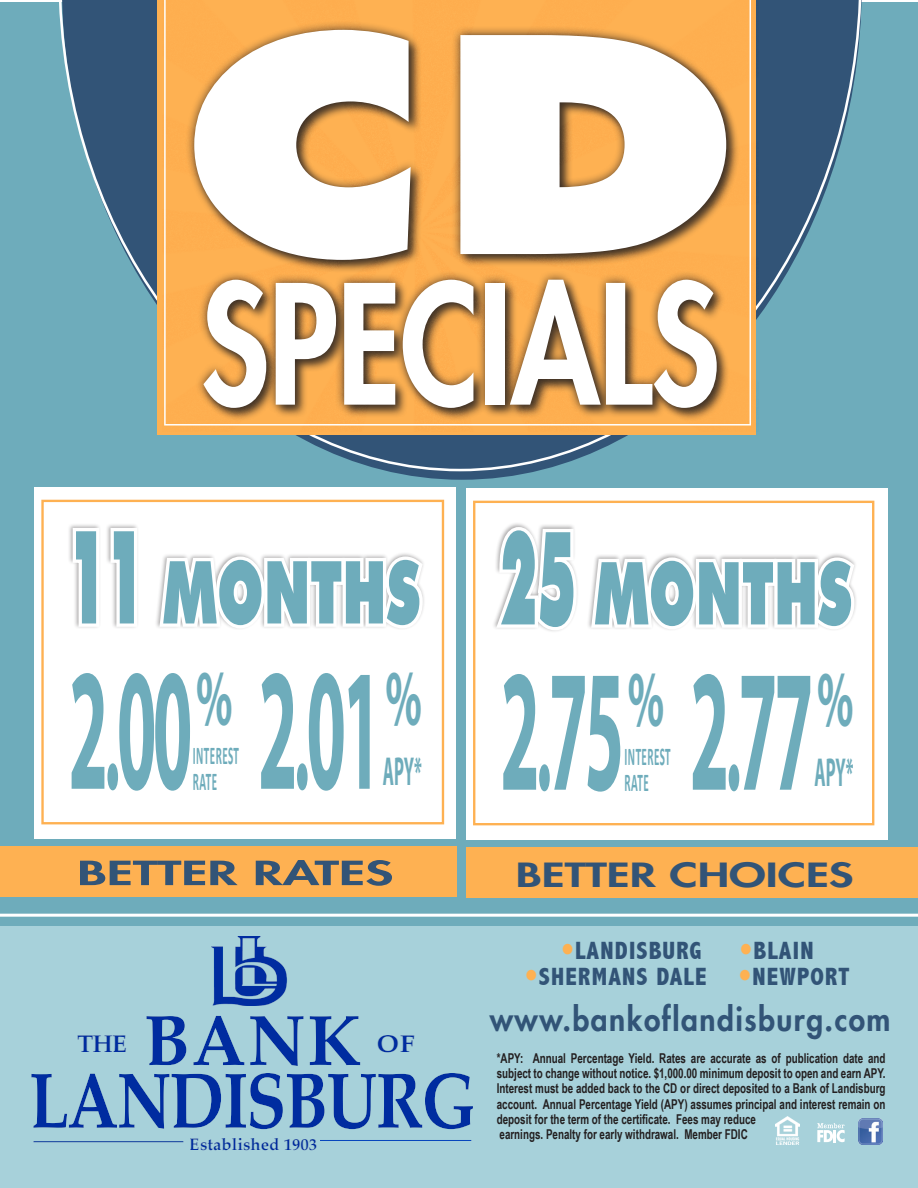
<style>
.page{position:relative;width:918px;height:1188px;background:#fff}
.page>*{position:absolute;margin:0;border:0;box-sizing:border-box;transform-origin:0 0}
.t1{font:900 306.3px "Futura BT";color:#fff;scale:1.27 1}
.t2{font:700 175.05px "Myriad";letter-spacing:-.05em;color:#6eacbb;scale:.41 1}
.t3{font:800 161.55px "Futura Std";letter-spacing:-.005em;color:#fff;scale:.81 1}
.t4{font:900 87.15px "Futura BT";color:#6eacbb;scale:.63 1}
.t5{font:700 78.9px "Palatino";letter-spacing:-.03em;color:#00148b;scale:.84 1}
.t6{font:700 71.7px "Palatino";color:#00148b}
.t7{font:700 40.5px "Myriad";color:#6eacbb;scale:.42 1}
.t8{font:800 32.4px "Futura Std";color:#325477;scale:1.44 1}
.t9{font:800 32.4px "Futura Std";color:#325477;scale:1.65 1}
.t10{font:800 31.8px "Futura Std";letter-spacing:.05em;color:#325477;scale:.94 1}
.t11{font:700 25.8px/25.8px "Calibri";letter-spacing:.04em;color:#6eacbb;scale:.43 1}
.t12{font:800 condensed 25.05px "Abadi";letter-spacing:.05em;color:#325477}
.t13{font:700 24.15px "Palatino";color:#00148b}
.t14{font:700 24.15px "Palatino";color:#00148b;scale:1.12 1}
.t15{font:700 16.65px "Palatino";color:#00148b}
.t16{font:700 13.5px/15.3px "Arial Narrow";color:#231f20;text-align:justify;scale:.88 1}
.s1{font-size:130.2px}
.s2{font-size:145.95px}
.s3{font-size:37.5px;color:#feb152}
</style>
<div class="page">
<div style="left:0;top:2px;width:918px;height:1186px;background:#6eacbb"></div>
<hr style="left:0;top:914px;width:918px;height:3px;background:#fff">
<div style="left:0;top:927px;width:918px;height:261px;background:#a7d1da"></div>
<img style="left:859px;top:1118px;width:23px;height:27px">
<svg style="left:817px;top:1123px;width:28px;height:19px"></svg>
<img style="left:776px;top:1117px;width:23px;height:28px">
<div style="left:466px;top:488px;width:422px;height:351px;background:#fff"></div>
<div style="left:473px;top:501px;width:401px;height:324px;border:2px solid #feb152"></div>
<svg style="left:494px;top:524px;width:84px;height:107px"></svg>
<svg style="left:587px;top:500px;width:272px;height:130px"></svg>
<svg style="left:59px;top:0;width:803px;height:473px"></svg>
<div style="left:35px;top:487px;width:421px;height:351px;background:#fff"></div>
<div style="left:41px;top:500px;width:403px;height:324px;border:2px solid #feb152"></div>
<svg style="left:69px;top:525px;width:68px;height:103px"></svg>
<svg style="left:156px;top:439px;width:271px;height:190px"></svg>
<div style="left:467px;top:848px;width:451px;height:50px;background:#feb152"></div>
<div style="left:162px;top:0;width:597px;height:432px;background:#231f20;opacity:.75"></div>
<div style="left:0;top:847px;width:457px;height:50px;background:#feb152"></div>
<p class="t1" style="left:178px;top:-41px;width:446px">CD</p>
<p class="t3" style="left:200px;top:243px;width:643px">SPECIALS</p>
<p class="t4" style="left:68px;top:540px;width:560px"><span class="s1">11</span> MONTHS</p>
<p class="t4" style="left:500px;top:541px;width:560px"><span class="s1">25</span> MONTHS</p>
<p class="t2" style="left:69px;top:640px;width:1917px">2<span class="s2">.</span>00 <sup>%</sup> 2<span class="s2">.</span>01 <sup>%</sup> 2<span class="s2">.</span>75 <sup>%</sup> 2<span class="s2">.</span>77 <sup>%</sup></p>
<p class="t11" style="left:193px;top:742px;width:109px">INTEREST<br>RATE</p>
<p class="t11" style="left:625px;top:743px;width:109px">INTEREST<br>RATE</p>
<p class="t7" style="left:383px;top:751px;width:95px">APY*</p>
<p class="t7" style="left:814px;top:752px;width:95px">APY*</p>
<p class="t9" style="left:77px;top:853px;width:193px">BETTER RATES</p>
<p class="t8" style="left:516px;top:855px;width:236px">BETTER CHOICES</p>
<h3 class="t13" style="left:77px;top:1023px;width:52px">THE</h3>
<h3 class="t6" style="left:144px;top:980px;width:219px">BANK</h3>
<h3 class="t14" style="left:377px;top:1023px;width:36px">OF</h3>
<h3 class="t5" style="left:29px;top:1034px;width:534px">LANDISBURG</h3>
<p class="t15" style="left:190px;top:1130px;width:129px">Established 1903</p>
<p class="t12" style="left:562px;top:936px;width:253px"><span class="s3">•</span>LANDISBURG <span class="s3">•</span>BLAIN</p>
<p class="t12" style="left:525px;top:962px;width:326px"><span class="s3">•</span>SHERMANS DALE <span class="s3">•</span>NEWPORT</p>
<p class="t10" style="left:490px;top:999px;width:428px">www.bankoflandisburg.com</p>
<p class="t16" style="left:497px;top:1050px;width:443px">*APY: Annual Percentage Yield. Rates are accurate as of publication date and subject to change without notice. $1,000.00 minimum deposit to open and earn APY.<br>Interest must be added back to the CD or direct deposited to a Bank of Landisburg account. Annual Percentage Yield (APY) assumes principal and interest remain on deposit for the term of the certificate. Fees may reduce</p>
<p class="t16" style="left:500px;top:1126px;width:284px">earnings. Penalty for early withdrawal. Member FDIC</p>
</div>
